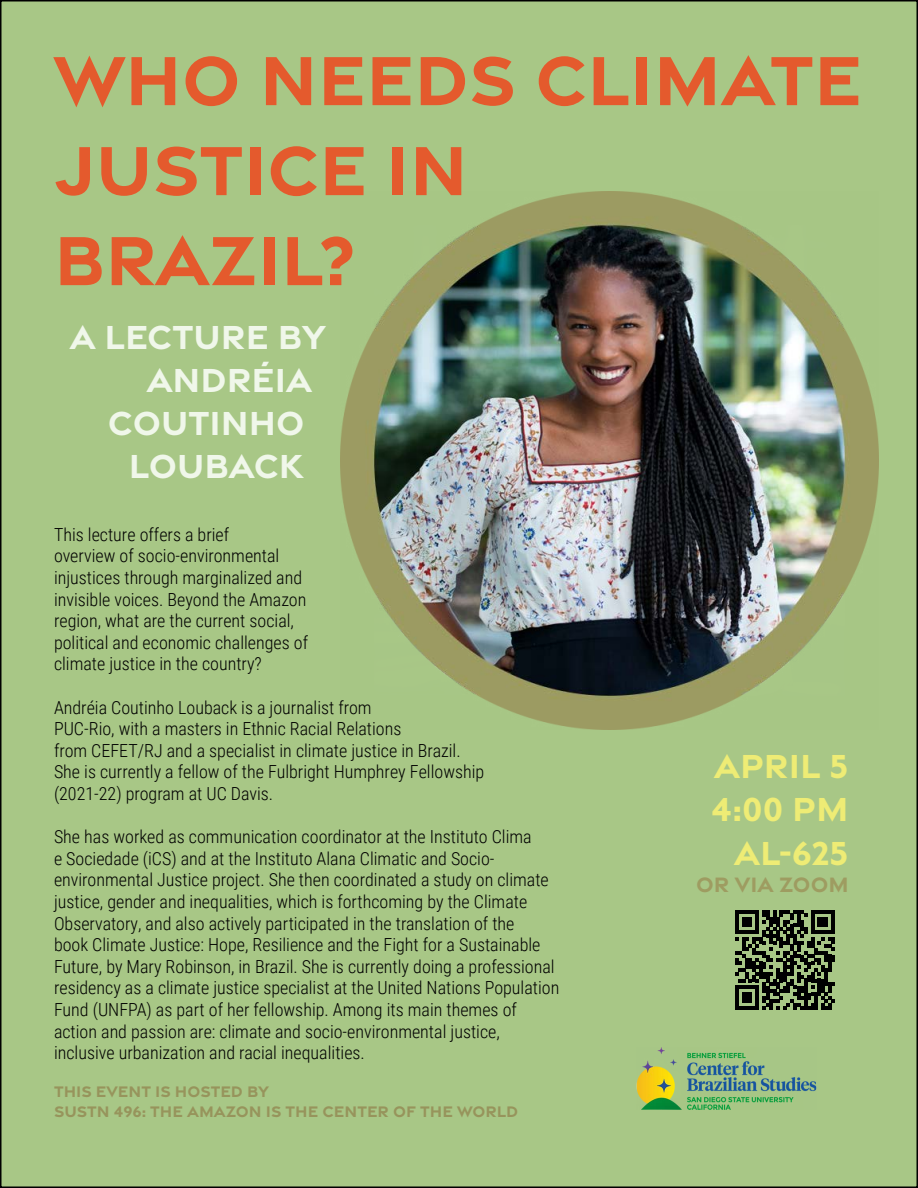
<style>
.page{position:relative;width:918px;height:1188px;background:#fff}
.page>*{position:absolute;margin:0;border:0;box-sizing:border-box;transform-origin:0 0}
.t1{font:700 75px "Gravesend Sans";color:#e45a2d}
.t2{font:700 36px/43.2px "Gravesend Sans";color:#f0f7ea;text-align:right}
.t3{font:700 36px "Gravesend Sans";color:#eeec75}
.t4{font:700 22.5px "Gravesend Sans";color:#9e9c61}
.t5{font:300 18px/21.6px "Roboto Condensed";color:#000}
.t6{font:700 16.5px "Gravesend Sans";color:#97945c}
</style>
<div class="page">
<div style="left:1px;top:1px;width:916px;height:1186px;background:#a8c786"></div>
<img style="left:341px;top:191px;width:538px;height:539px">
<svg style="left:735px;top:910px;width:100px;height:100px"></svg>
<img style="left:637px;top:1048px;width:180px;height:61px">
<p class="t1" style="left:54px;top:31px;width:810px">WHO NEEDS CLIMATE</p>
<p class="t1" style="left:54px;top:121px;width:415px">JUSTICE IN</p>
<p class="t1" style="left:54px;top:211px;width:304px">BRAZIL?</p>
<p class="t2" style="left:70px;top:313px;width:258px">A LECTURE BY</p>
<p class="t2" style="left:108px;top:356px;width:206px">ANDRÉIA<br>COUTINHO<br>LOUBACK</p>
<p class="t5" style="left:54px;top:523px;width:256px">This lecture offers a brief<br>overview of socio-environmental injustices through marginalized and invisible voices. Beyond the Amazon region, what are the current social, political and economic challenges of climate justice in the country?</p>
<p class="t5" style="left:54px;top:696px;width:432px">Andréia Coutinho Louback is a journalist from<br>PUC-Rio, with a masters in Ethnic Racial Relations<br>from CEFET/RJ and a specialist in climate justice in Brazil.<br>She is currently a fellow of the Fulbright Humphrey Fellowship (2021-22) program at UC Davis.</p>
<p class="t5" style="left:54px;top:825px;width:479px">She has worked as communication coordinator at the Instituto Clima</p>
<p class="t5" style="left:54px;top:847px;width:507px">e Sociedade (iCS) and at the Instituto Alana Climatic and Socio&shy;environmental Justice project. She then coordinated a study on climate justice, gender and inequalities, which is forthcoming by the Climate Observatory, and also actively participated in the translation of the<br>book Climate Justice: Hope, Resilience and the Fight for a Sustainable Future, by Mary Robinson, in Brazil. She is currently doing a professional residency as a climate justice specialist at the United Nations Population Fund (UNFPA) as part of her fellowship. Among its main themes of action and passion are: climate and socio-environmental justice, inclusive urbanization and racial inequalities.</p>
<p class="t6" style="left:54px;top:1081px;width:217px">THIS EVENT IS HOSTED BY</p>
<p class="t6" style="left:54px;top:1101px;width:466px">SUSTN 496: THE AMAZON IS THE CENTER OF THE WORLD</p>
<p class="t3" style="left:714px;top:742px;width:136px">APRIL 5</p>
<p class="t3" style="left:711px;top:786px;width:139px">4:00 PM</p>
<p class="t3" style="left:734px;top:829px;width:116px">AL-625</p>
<p class="t4" style="left:696px;top:869px;width:154px">OR VIA ZOOM</p>
</div>
